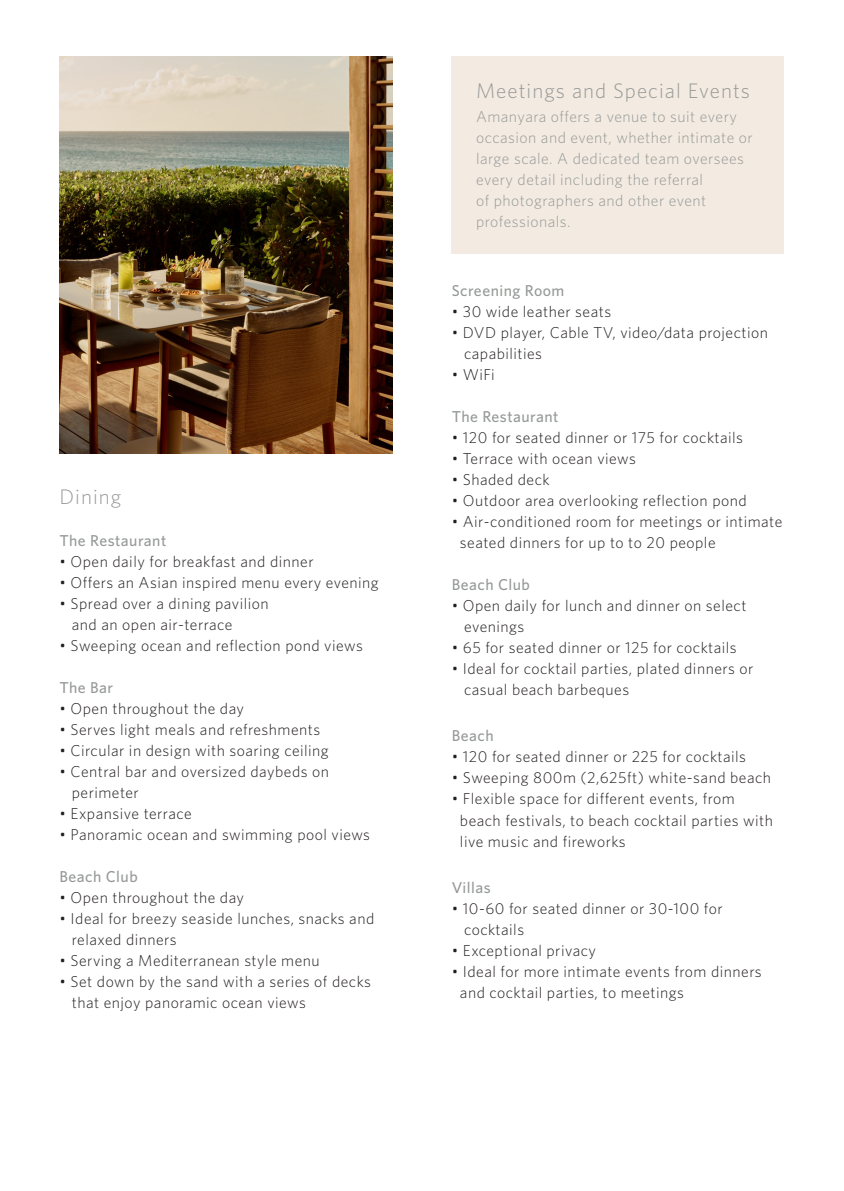
<style>
.page{position:relative;width:844px;height:1191px;background:#fff}
.page>*{position:absolute;margin:0;border:0;box-sizing:border-box;transform-origin:0 0}
.t1{font:300 21px "Whitney";letter-spacing:.05em;color:#969a97}
.t2{font:300 15.75px/21px "Whitney";letter-spacing:.03em;color:#231f20}
.t3{font:300 15.75px/21px "Whitney";letter-spacing:.03em;color:#969a97}
.t4{font:500 15.75px "Whitney";letter-spacing:.03em;color:#969a97}
</style>
<div class="page">
<img style="left:60px;top:56px;width:332px;height:398px">
<div style="left:451px;top:56px;width:333px;height:198px;background:#f3eae2"></div>
<p class="t1" style="left:60px;top:482px;width:63px">Dining</p>
<p class="t4" style="left:60px;top:530px;width:108px">The Restaurant</p>
<p class="t2" style="left:60px;top:550px;width:255px">• Open daily for breakfast and dinner</p>
<p class="t2" style="left:60px;top:571px;width:321px">• Offers an Asian inspired menu every evening</p>
<p class="t2" style="left:60px;top:592px;width:210px">• Spread over a dining pavilion</p>
<p class="t2" style="left:72px;top:613px;width:162px">and an open air-terrace</p>
<p class="t2" style="left:60px;top:634px;width:305px">• Sweeping ocean and reflection pond views</p>
<p class="t4" style="left:60px;top:677px;width:55px">The Bar</p>
<p class="t2" style="left:60px;top:697px;width:186px">• Open throughout the day</p>
<p class="t2" style="left:60px;top:718px;width:262px">• Serves light meals and refreshments</p>
<p class="t2" style="left:60px;top:739px;width:271px">• Circular in design with soaring ceiling</p>
<p class="t2" style="left:60px;top:760px;width:271px">• Central bar and oversized daybeds on</p>
<p class="t2" style="left:72px;top:781px;width:68px">perimeter</p>
<p class="t2" style="left:60px;top:802px;width:134px">• Expansive terrace</p>
<p class="t2" style="left:60px;top:823px;width:312px">• Panoramic ocean and swimming pool views</p>
<p class="t4" style="left:60px;top:866px;width:80px">Beach Club</p>
<p class="t2" style="left:60px;top:886px;width:186px">• Open throughout the day</p>
<p class="t2" style="left:60px;top:907px;width:316px">• Ideal for breezy seaside lunches, snacks and</p>
<p class="t2" style="left:72px;top:928px;width:106px">relaxed dinners</p>
<p class="t2" style="left:60px;top:949px;width:261px">• Serving a Mediterranean style menu</p>
<p class="t2" style="left:60px;top:970px;width:313px">• Set down by the sand with a series of decks</p>
<p class="t2" style="left:72px;top:991px;width:235px">that enjoy panoramic ocean views</p>
<p class="t1" style="left:476px;top:76px;width:275px">Meetings and Special Events</p>
<p class="t3" style="left:476px;top:106px;width:278px">Amanyara offers a venue to suit every occasion and event, whether intimate or large scale. A dedicated team oversees every detail including the referral<br>of photographers and other event professionals.</p>
<p class="t4" style="left:451px;top:280px;width:114px">Screening Room</p>
<p class="t2" style="left:451px;top:301px;width:161px">• 30 wide leather seats</p>
<p class="t2" style="left:451px;top:322px;width:317px">• DVD player, Cable TV, video/data projection</p>
<p class="t2" style="left:464px;top:343px;width:79px">capabilities</p>
<p class="t2" style="left:451px;top:364px;width:44px">• WiFi</p>
<p class="t4" style="left:451px;top:406px;width:108px">The Restaurant</p>
<p class="t2" style="left:451px;top:427px;width:293px">• 120 for seated dinner or 175 for cocktails</p>
<p class="t2" style="left:451px;top:448px;width:186px">• Terrace with ocean views</p>
<p class="t2" style="left:451px;top:469px;width:99px">• Shaded deck</p>
<p class="t2" style="left:451px;top:490px;width:296px">• Outdoor area overlooking reflection pond</p>
<p class="t2" style="left:451px;top:511px;width:332px">• Air-conditioned room for meetings or intimate</p>
<p class="t2" style="left:460px;top:532px;width:257px">seated dinners for up to to 20 people</p>
<p class="t4" style="left:451px;top:574px;width:80px">Beach Club</p>
<p class="t2" style="left:451px;top:595px;width:296px">• Open daily for lunch and dinner on select</p>
<p class="t2" style="left:464px;top:616px;width:62px">evenings</p>
<p class="t2" style="left:451px;top:637px;width:286px">• 65 for seated dinner or 125 for cocktails</p>
<p class="t2" style="left:451px;top:658px;width:303px">• Ideal for cocktail parties, plated dinners or</p>
<p class="t2" style="left:464px;top:679px;width:166px">casual beach barbeques</p>
<p class="t4" style="left:451px;top:725px;width:43px">Beach</p>
<p class="t2" style="left:451px;top:746px;width:296px">• 120 for seated dinner or 225 for cocktails</p>
<p class="t2" style="left:451px;top:767px;width:321px">• Sweeping 800m (2,625ft) white-sand beach</p>
<p class="t2" style="left:460px;top:788px;width:314px;text-indent:-8px">• Flexible space for different events, from beach festivals, to beach cocktail parties with</p>
<p class="t2" style="left:460px;top:830px;width:167px">live music and fireworks</p>
<p class="t4" style="left:451px;top:877px;width:40px">Villas</p>
<p class="t2" style="left:451px;top:897px;width:272px">• 10-60 for seated dinner or 30-100 for</p>
<p class="t2" style="left:464px;top:918px;width:62px">cocktails</p>
<p class="t2" style="left:451px;top:939px;width:146px">• Exceptional privacy</p>
<p class="t2" style="left:451px;top:960px;width:311px">• Ideal for more intimate events from dinners</p>
<p class="t2" style="left:460px;top:981px;width:225px">and cocktail parties, to meetings</p>
</div>
